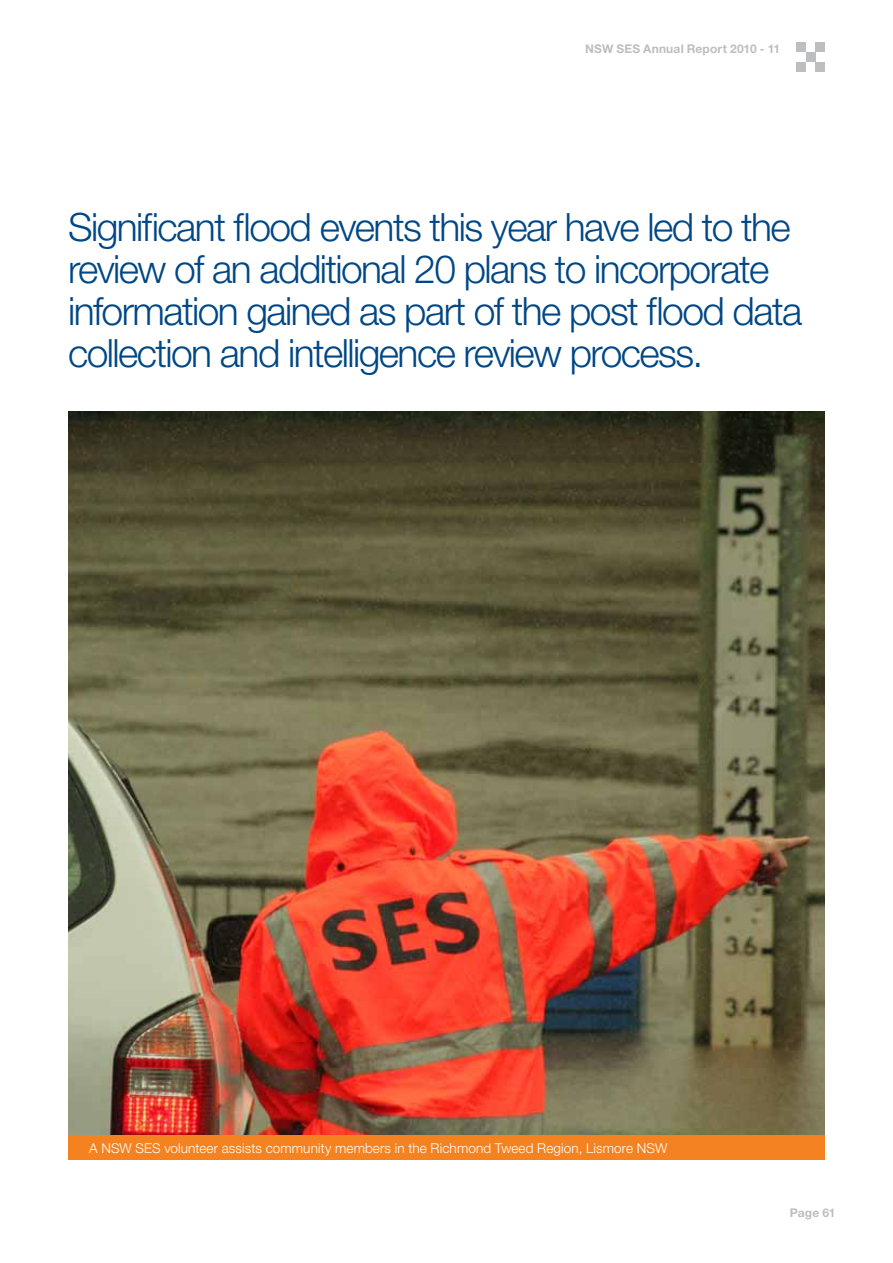
<style>
.page{position:relative;width:893px;height:1263px;background:#fff}
.page>*{position:absolute;margin:0;border:0;box-sizing:border-box;transform-origin:0 0}
.t1{font:300 39px/42px "Helvetica Neue";letter-spacing:-.04em;color:#004785}
.t2{font:300 13.5px "Helvetica Neue";letter-spacing:.01em;color:#fff}
.t3{font:700 12px "Helvetica Neue";letter-spacing:.01em;color:#bcbec0}
</style>
<div class="page">
<div style="left:796px;top:43px;width:10px;height:9px;background:#bcbec0"></div>
<div style="left:796px;top:62px;width:10px;height:9px;background:#bcbec0"></div>
<div style="left:806px;top:52px;width:9px;height:10px;background:#bcbec0"></div>
<div style="left:815px;top:43px;width:10px;height:9px;background:#bcbec0"></div>
<div style="left:815px;top:62px;width:10px;height:9px;background:#bcbec0"></div>
<img style="left:68px;top:411px;width:757px;height:724px">
<div style="left:68px;top:1135px;width:757px;height:25px;background:#f58220"></div>
<p class="t3" style="left:585px;top:41px;width:197px">NSW SES Annual Report 2010 - 11</p>
<p class="t1" style="left:68px;top:205px;width:736px">Significant flood events this year have led to the review of an additional 20 plans to incorporate information gained as part of the post flood data collection and intelligence review process.</p>
<p class="t2" style="left:89px;top:1140px;width:579px">A NSW SES volunteer assists community members in the Richmond Tweed Region, Lismore NSW</p>
<p class="t3" style="left:790px;top:1205px;width:47px">Page 61</p>
</div>
